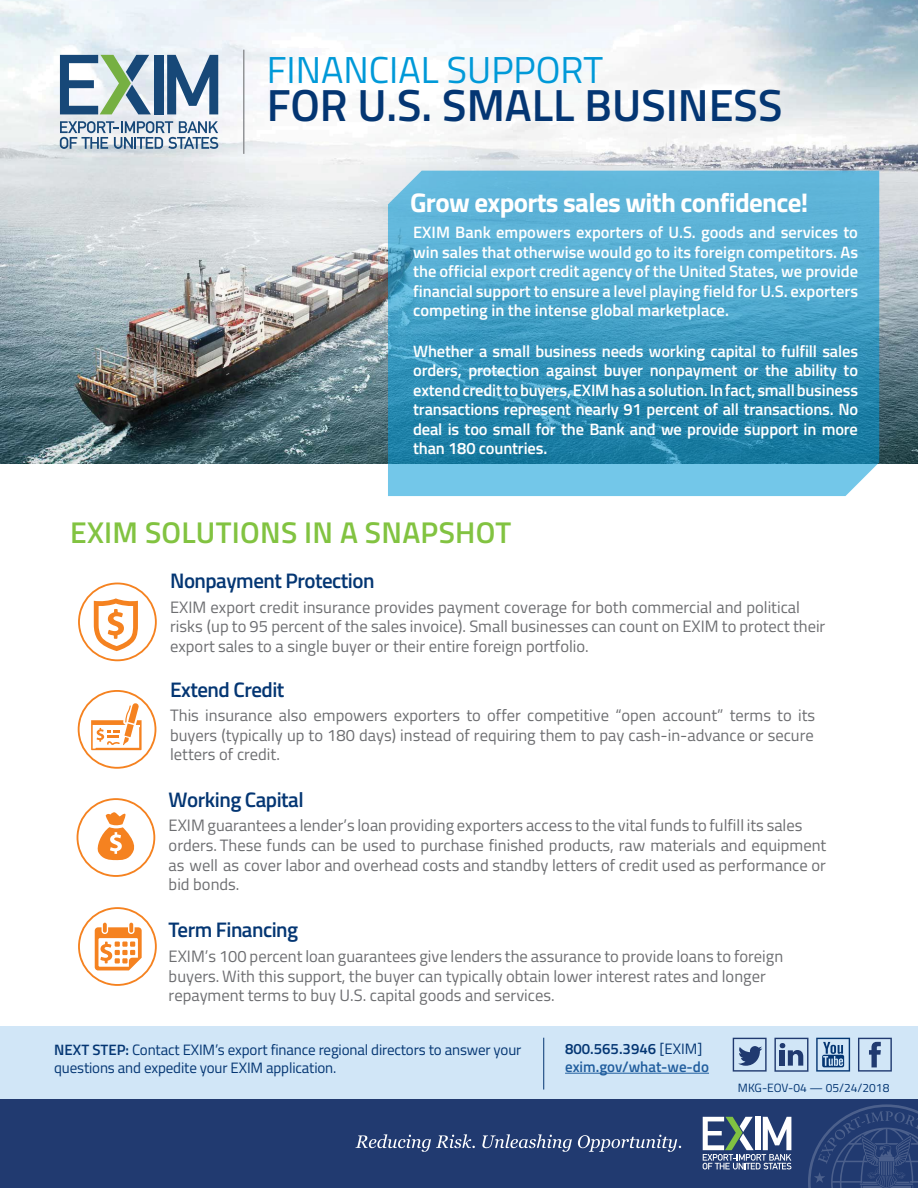
<style>
.page{position:relative;width:918px;height:1188px;background:#fff}
.page>*{position:absolute;margin:0;border:0;box-sizing:border-box;transform-origin:0 0}
.Title{font:600 45px "Titillium Web";color:#043673}
.Title-2{font:37.5px "Titillium Web";color:#0099d8}
.SS__Text{font:600 30px "Titillium Web";letter-spacing:.01em;color:#82c341}
.Sub-title{font:700 27px "Titillium Web";letter-spacing:-.025em;color:#fff}
.SS__Text-2{font:600 21px "Titillium Web";letter-spacing:-.025em;color:#043673}
.SS__Text-3{font:16.5px/19.8px "Titillium Web";color:#6d6e71}
.p1{font:600 16.5px/19.5px "Titillium Web";letter-spacing:-.01em;color:#fff;text-align:justify}
.SS__Text-4{font:15px/18px "Titillium Web";letter-spacing:-.01em;color:#043673}
.t1{font:600 15px/18px "Titillium Web";color:#215e9e}
.t2{font:12px "Titillium Web";color:#043673}
.s1{font-weight:600}
.s2{color:#043673}
.s3{font-weight:400;color:#043673}
</style>
<div class="page">
<img style="left:1px;top:0;width:917px;height:464px">
<svg style="left:60px;top:121px;width:158px;height:28px"></svg>
<div style="left:154px;top:55px;width:9px;height:59px;background:#174878"></div>
<svg style="left:167px;top:55px;width:51px;height:59px"></svg>
<svg style="left:60px;top:55px;width:91px;height:59px"></svg>
<div style="left:0;top:1026px;width:918px;height:73px;background:#d1e6f7"></div>
<hr style="left:243px;top:50px;width:1px;height:104px;background:#939598">
<svg style="left:388px;top:171px;width:491px;height:325px;background:#47a1c6"></svg>
<svg style="left:78px;top:583px;width:79px;height:78px"></svg>
<svg style="left:78px;top:690px;width:78px;height:79px"></svg>
<hr style="left:543px;top:1038px;width:1px;height:52px;background:#043673">
<hr style="left:565px;top:1073px;width:144px;height:1px;background:#215e9e">
<svg style="left:77px;top:798px;width:78px;height:79px"></svg>
<svg style="left:78px;top:907px;width:79px;height:79px"></svg>
<svg style="left:858px;top:1038px;width:34px;height:34px"></svg>
<svg style="left:816px;top:1038px;width:34px;height:34px"></svg>
<svg style="left:774px;top:1038px;width:34px;height:34px"></svg>
<svg style="left:733px;top:1038px;width:34px;height:34px"></svg>
<div style="left:0;top:1099px;width:918px;height:89px;background:#213a70"></div>
<svg style="left:703px;top:1117px;width:88px;height:52px"></svg>
<svg style="left:808px;top:1104px;width:110px;height:84px"></svg>
<svg style="left:355px;top:1134px;width:120px;height:18px"></svg>
<svg style="left:482px;top:1134px;width:90px;height:18px"></svg>
<svg style="left:578px;top:1135px;width:103px;height:17px"></svg>
<p class="Title-2" style="left:267px;top:43px;width:338px">FINANCIAL SUPPORT</p>
<p class="Title" style="left:267px;top:71px;width:517px">FOR U.S. SMALL BUSINESS</p>
<p class="Sub-title" style="left:410px;top:182px;width:400px">Grow exports sales with confidence!</p>
<p class="p1" style="left:413px;top:222px;width:446px">EXIM Bank empowers exporters of U.S. goods and services to win sales that otherwise would go to its foreign competitors. As the official export credit agency of the United States, we provide financial support to ensure a level playing field for U.S. exporters competing in the intense global marketplace.</p>
<p class="p1" style="left:413px;top:340px;width:447px">Whether a small business needs working capital to fulfill sales orders, protection against buyer nonpayment or the ability to extend credit to buyers, EXIM has a solution. In fact, small business transactions represent nearly 91 percent of all transactions. No deal is too small for the Bank and we provide support in more than 180 countries.</p>
<p class="SS__Text" style="left:70px;top:510px;width:443px">EXIM SOLUTIONS IN A SNAPSHOT</p>
<p class="SS__Text-2" style="left:170px;top:565px;width:206px">Nonpayment Protection</p>
<p class="SS__Text-3" style="left:170px;top:596px;width:657px">EXIM export credit insurance provides payment coverage for both commercial and political risks (up to 95 percent of the sales invoice). Small businesses can count on EXIM to protect their export sales to a single buyer or their entire foreign portfolio.</p>
<p class="SS__Text-2" style="left:170px;top:673px;width:116px">Extend Credit</p>
<p class="SS__Text-3" style="left:170px;top:704px;width:647px;text-align:justify">This insurance also empowers exporters to offer competitive “open account” terms to its buyers (typically up to 180 days) instead of requiring them to pay cash-in-advance or secure letters of credit.</p>
<p class="SS__Text-2" style="left:169px;top:784px;width:137px">Working Capital</p>
<p class="SS__Text-3" style="left:169px;top:815px;width:659px">EXIM guarantees a lender’s loan providing exporters access to the vital funds to fulfill its sales orders. These funds can be used to purchase finished products, raw materials and equipment as well as cover labor and overhead costs and standby letters of credit used as performance or bid bonds.</p>
<p class="SS__Text-2" style="left:169px;top:914px;width:131px">Term Financing</p>
<p class="SS__Text-3" style="left:169px;top:945px;width:616px">EXIM’s 100 percent loan guarantees give lenders the assurance to provide loans to foreign buyers. With this support, the buyer can typically obtain lower interest rates and longer repayment terms to buy U.S. capital goods and services.</p>
<p class="SS__Text-4" style="left:54px;top:1040px;width:469px"><span class="s1">NEXT STEP:</span> Contact EXIM’s export finance regional directors to answer your questions and expedite your EXIM application.</p>
<p class="t1" style="left:565px;top:1039px;width:145px"><span class="s2">800.565.3946</span> <span class="s3">[EXIM] </span>exim.gov/what-we-do</p>
<p class="t2" style="left:738px;top:1079px;width:153px">MKG-EOV-04 — 05/24/2018</p>
</div>
